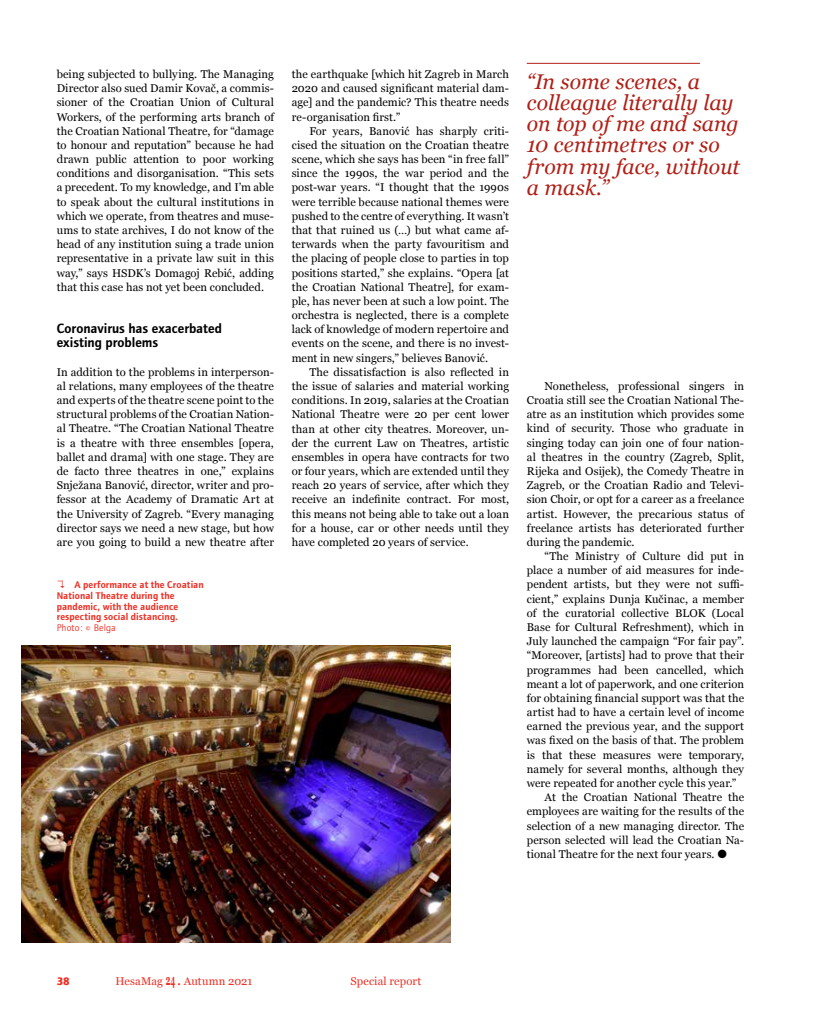
<style>
.page{position:relative;width:815px;height:1028px;background:#fff}
.page>*{position:absolute;margin:0;border:0;box-sizing:border-box;transform-origin:0 0}
.t1{font:italic 21.25px/21.2px "Georgia";color:#b11f16}
.t2{font:13.75px/14.1px "etui Foundry Journal Demi";color:#000}
.t3{font:11.25px/14.1px "Georgia";letter-spacing:.01em;color:#000;text-align:justify}
.t4{font:11.25px "Georgia";letter-spacing:.01em;color:#ee2e24}
.t5{font:11.25px "etui Foundry Journal bold";color:#ee2e24}
.t6{font:10px/10.6px "etui Foundry Journal Demi";letter-spacing:.01em;color:#ee2e24}
.t7{font:10px "etui Foundry Journal book";letter-spacing:.01em;color:#ee2e24}
.s1{font-family:"Inter";font-weight:300}
.s2{font-weight:700;font-size:14.88px}
.s3{font-size:15px}
</style>
<div class="page">
<img style="left:21px;top:645px;width:429px;height:298px">
<hr style="left:527px;top:63px;width:173px;height:1px;background:#b11f16">
<p class="t3" style="left:57px;top:67px;width:219px">being subjected to bullying. The Managing Director also sued Damir Kovač, a commis&shy;sioner of the Croatian Union of Cultural Workers, of the performing arts branch of the Croatian National Theatre, for “damage to honour and reputation” because he had drawn public attention to poor working conditions and disorganisation. “This sets a precedent. To my knowledge, and I’m able to speak about the cultural institutions in which we operate, from theatres and muse&shy;ums to state archives, I do not know of the head of any institution suing a trade union representative in a private law suit in this way,” says HSDK’s Domagoj Rebić, adding that this case has not yet been concluded.</p>
<p class="t2" style="left:57px;top:322px;width:167px">Coronavirus has exacerbated existing problems</p>
<p class="t3" style="left:57px;top:364px;width:219px">In addition to the problems in interperson&shy;al relations, many employees of the theatre and experts of the theatre scene point to the structural problems of the Croatian Nation&shy;al Theatre. “The Croatian National Theatre is a theatre with three ensembles [opera, ballet and drama] with one stage. They are de facto three theatres in one,” explains Snježana Banović, director, writer and pro&shy;fessor at the Academy of Dramatic Art at the University of Zagreb. “Every managing director says we need a new stage, but how are you going to build a new theatre after</p>
<p class="t6" style="left:57px;top:580px;width:149px"><span class="s1">↴</span> A performance at the Croatian<br>National Theatre during the pandemic, with the audience respecting social distancing.</p>
<p class="t7" style="left:57px;top:622px;width:61px">Photo : © Belga</p>
<p class="t3" style="left:292px;top:67px;width:219px">the earthquake [which hit Zagreb in March 2020 and caused significant material dam&shy;age] and the pandemic? This theatre needs re-organisation first.”</p>
<p class="t3" style="left:292px;top:123px;width:219px;text-indent:18px">For years, Banović has sharply criti&shy;cised the situation on the Croatian theatre scene, which she says has been “in free fall” since the 1990s, the war period and the post-war years. “I thought that the 1990s were terrible because national themes were pushed to the centre of everything. It wasn’t that that ruined us (…) but what came af&shy;terwards when the party favouritism and the placing of people close to parties in top positions started,” she explains. “Opera [at the Croatian National Theatre], for exam&shy;ple, has never been at such a low point. The orchestra is neglected, there is a complete lack of knowledge of modern repertoire and events on the scene, and there is no invest&shy;ment in new singers,” believes Banović.</p>
<p class="t3" style="left:292px;top:364px;width:219px;text-indent:18px">The dissatisfaction is also reflected in the issue of salaries and material working conditions. In 2019, salaries at the Croatian National Theatre were 20 per cent lower than at other city theatres. Moreover, un&shy;der the current Law on Theatres, artistic ensembles in opera have contracts for two or four years, which are extended until they reach 20 years of service, after which they receive an indefinite contract. For most, this means not being able to take out a loan for a house, car or other needs until they have completed 20 years of service.</p>
<h1 class="t1" style="left:527px;top:70px;width:215px">“In some scenes, a colleague literally lay on top of me and sang<br>10 centimetres or so from my face, without a mask.”</h1>
<p class="t3" style="left:527px;top:378px;width:219px;text-indent:18px">Nonetheless, professional singers in Croatia still see the Croatian National The&shy;atre as an institution which provides some kind of security. Those who graduate in singing today can join one of four nation&shy;al theatres in the country (Zagreb, Split, Rijeka and Osijek), the Comedy Theatre in Zagreb, or the Croatian Radio and Televi&shy;sion Choir, or opt for a career as a freelance artist. However, the precarious status of freelance artists has deteriorated further during the pandemic.</p>
<p class="t3" style="left:544px;top:548px;width:201px">“The Ministry of Culture did put in</p>
<p class="t3" style="left:527px;top:563px;width:219px">place a number of aid measures for inde-</p>
<p class="t3" style="left:527px;top:577px;width:219px">pendent artists, but they were not suffi-</p>
<p class="t3" style="left:527px;top:591px;width:219px">cient,” explains Dunja Kučinac, a member</p>
<p class="t3" style="left:527px;top:605px;width:219px">of the curatorial collective BLOK (Local</p>
<p class="t3" style="left:527px;top:619px;width:219px">Base for Cultural Refreshment), which in</p>
<p class="t3" style="left:527px;top:634px;width:219px">July launched the campaign “For fair pay”.</p>
<p class="t3" style="left:527px;top:648px;width:219px">“Moreover, [artists] had to prove that their</p>
<p class="t3" style="left:527px;top:662px;width:219px">programmes had been cancelled, which</p>
<p class="t3" style="left:527px;top:676px;width:219px">meant a lot of paperwork, and one criterion</p>
<p class="t3" style="left:527px;top:690px;width:219px">for obtaining financial support was that the</p>
<p class="t3" style="left:527px;top:704px;width:219px">artist had to have a certain level of income</p>
<p class="t3" style="left:527px;top:719px;width:219px">earned the previous year, and the support</p>
<p class="t3" style="left:527px;top:733px;width:219px">was fixed on the basis of that. The problem</p>
<p class="t3" style="left:527px;top:747px;width:219px">is that these measures were temporary,</p>
<p class="t3" style="left:527px;top:761px;width:219px">namely for several months, although they</p>
<p class="t3" style="left:527px;top:775px;width:211px">were repeated for another cycle this year.”</p>
<p class="t3" style="left:544px;top:789px;width:201px">At the Croatian National Theatre the</p>
<p class="t3" style="left:527px;top:804px;width:219px">employees are waiting for the results of the</p>
<p class="t3" style="left:527px;top:818px;width:219px">selection of a new managing director. The</p>
<p class="t3" style="left:527px;top:832px;width:219px">person selected will lead the Croatian Na-</p>
<p class="t3" style="left:527px;top:846px;width:202px">tional Theatre for the next four years. <span class="s1">●</span></p>
<p class="t5" style="left:57px;top:975px;width:15px">38</p>
<p class="t4" style="left:115px;top:973px;width:138px">HesaMag <span class="s2">24</span> <span class="s3">.</span> Autumn 2021</p>
<p class="t4" style="left:350px;top:973px;width:72px">Special report</p>
</div>
